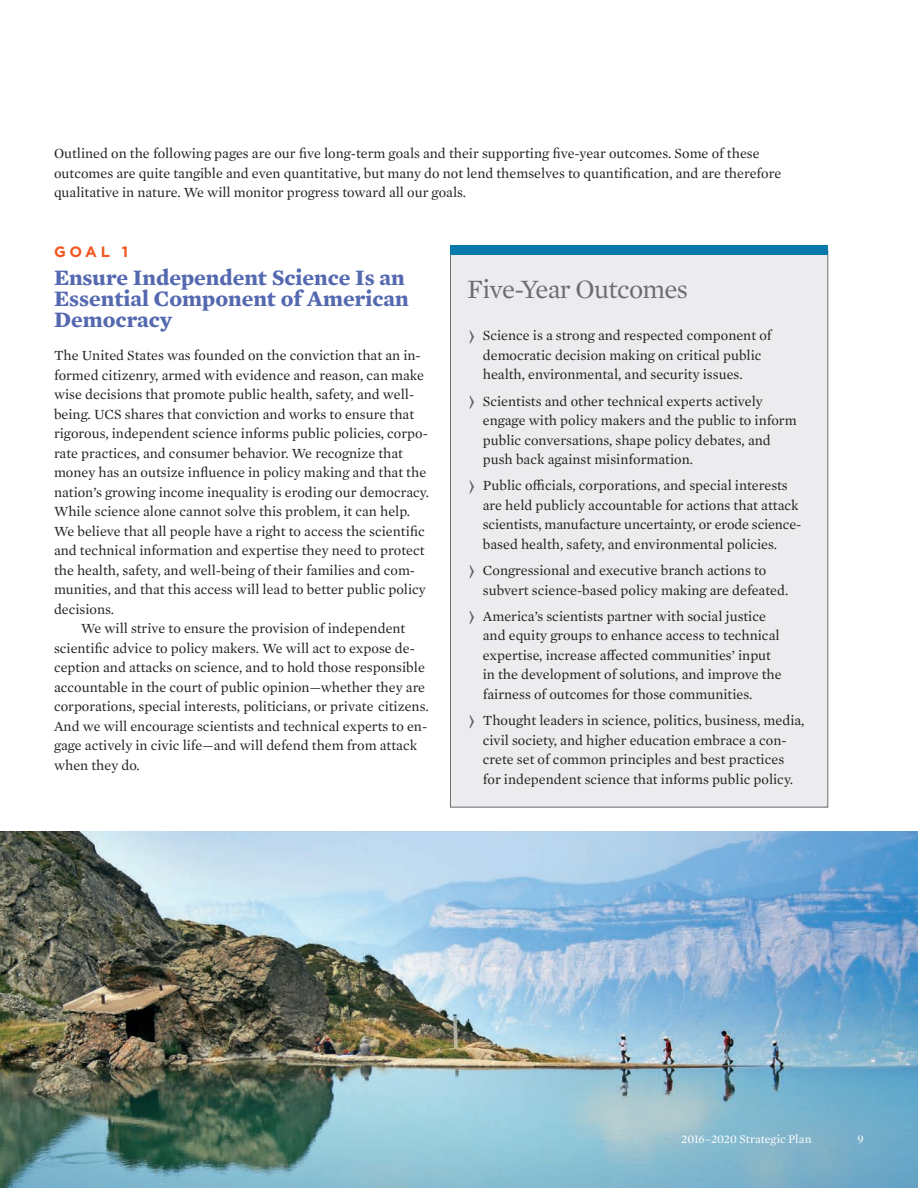
<style>
.page{position:relative;width:918px;height:1188px;background:#fff}
.page>*{position:absolute;margin:0;border:0;box-sizing:border-box;transform-origin:0 0}
.t1{font:27px "Mercury Text G1";letter-spacing:-.025em;color:#6c6d70}
.t2{font:700 22.5px/21px "Mercury Text G1";color:#5569b1}
.t3{font:700 15px "Gotham";color:#f15921}
.t4{font:14.25px/19.5px "Mercury Text G1";color:#231f20}
.t5{font:12px "Mercury Text G1";letter-spacing:-.005em;color:#fff}
</style>
<div class="page">
<div style="left:450px;top:251px;width:378px;height:556px;background:#ececee"></div>
<svg style="left:469px;top:331px;width:5px;height:12px"></svg>
<svg style="left:469px;top:396px;width:5px;height:13px"></svg>
<svg style="left:469px;top:481px;width:5px;height:12px"></svg>
<svg style="left:469px;top:565px;width:5px;height:13px"></svg>
<svg style="left:469px;top:611px;width:5px;height:13px"></svg>
<svg style="left:469px;top:715px;width:5px;height:13px"></svg>
<div style="left:450px;top:246px;width:378px;height:9px;background:#0879aa"></div>
<img style="left:0;top:832px;width:918px;height:356px">
<p class="t4" style="left:54px;top:143px;width:729px">Outlined on the following pages are our five long-term goals and their supporting five-year outcomes. Some of these outcomes are quite tangible and even quantitative, but many do not lend themselves to quantification, and are therefore qualitative in nature. We will monitor progress toward all our goals.</p>
<p class="t3" style="left:54px;top:242px;width:76px">goal 1</p>
<h2 class="t2" style="left:54px;top:266px;width:356px">Ensure Independent Science Is an<br>Essential Component of American<br>Democracy</h2>
<p class="t4" style="left:54px;top:345px;width:368px">The United States was founded on the conviction that an in-</p>
<p class="t4" style="left:54px;top:365px;width:372px">formed citizenry, armed with evidence and reason, can make</p>
<p class="t4" style="left:54px;top:384px;width:362px">wise decisions that promote public health, safety, and well-</p>
<p class="t4" style="left:54px;top:404px;width:362px">being. UCS shares that conviction and works to ensure that</p>
<p class="t4" style="left:54px;top:423px;width:376px">rigorous, independent science informs public policies, corpo-</p>
<p class="t4" style="left:54px;top:443px;width:351px">rate practices, and consumer behavior. We recognize that</p>
<p class="t4" style="left:54px;top:462px;width:374px">money has an outsize influence in policy making and that the</p>
<p class="t4" style="left:54px;top:482px;width:377px">nation’s growing income inequality is eroding our democracy.</p>
<p class="t4" style="left:54px;top:501px;width:358px">While science alone cannot solve this problem, it can help.</p>
<p class="t4" style="left:54px;top:521px;width:372px">We believe that all people have a right to access the scientific</p>
<p class="t4" style="left:54px;top:540px;width:372px">and technical information and expertise they need to protect</p>
<p class="t4" style="left:54px;top:560px;width:363px">the health, safety, and well-being of their families and com-</p>
<p class="t4" style="left:54px;top:579px;width:373px">munities, and that this access will lead to better public policy</p>
<p class="t4" style="left:54px;top:598px;width:62px">decisions.</p>
<p class="t4" style="left:81px;top:618px;width:326px">We will strive to ensure the provision of independent</p>
<p class="t4" style="left:54px;top:637px;width:363px">scientific advice to policy makers. We will act to expose de-</p>
<p class="t4" style="left:54px;top:657px;width:372px">ception and attacks on science, and to hold those responsible</p>
<p class="t4" style="left:54px;top:676px;width:373px">accountable in the court of public opinion—whether they are</p>
<p class="t4" style="left:54px;top:696px;width:376px">corporations, special interests, politicians, or private citizens.</p>
<p class="t4" style="left:54px;top:715px;width:375px">And we will encourage scientists and technical experts to en-</p>
<p class="t4" style="left:54px;top:735px;width:365px">gage actively in civic life—and will defend them from attack</p>
<p class="t4" style="left:54px;top:754px;width:87px">when they do.</p>
<h1 class="t1" style="left:467px;top:269px;width:222px">Five-Year Outcomes</h1>
<p class="t4" style="left:483px;top:325px;width:290px">Science is a strong and respected component of democratic decision making on critical public health, environmental, and security issues.</p>
<p class="t4" style="left:483px;top:390px;width:315px">Scientists and other technical experts actively engage with policy makers and the public to inform public conversations, shape policy debates, and push back against misinformation.</p>
<p class="t4" style="left:483px;top:475px;width:320px">Public officials, corporations, and special interests are held publicly accountable for actions that attack scientists, manufacture uncertainty, or erode science&shy;based health, safety, and environmental policies.</p>
<p class="t4" style="left:483px;top:560px;width:307px">Congressional and executive branch actions to subvert science-based policy making are defeated.</p>
<p class="t4" style="left:483px;top:606px;width:300px">America’s scientists partner with social justice and equity groups to enhance access to technical expertise, increase affected communities’ input in the development of solutions, and improve the fairness of outcomes for those communities.</p>
<p class="t4" style="left:483px;top:710px;width:323px">Thought leaders in science, politics, business, media, civil society, and higher education embrace a con&shy;crete set of common principles and best practices for independent science that informs public policy.</p>
<p class="t5" style="left:681px;top:1130px;width:132px">2016–2020 Strategic Plan</p>
<p class="t5" style="left:857px;top:1130px;width:8px">9</p>
</div>
